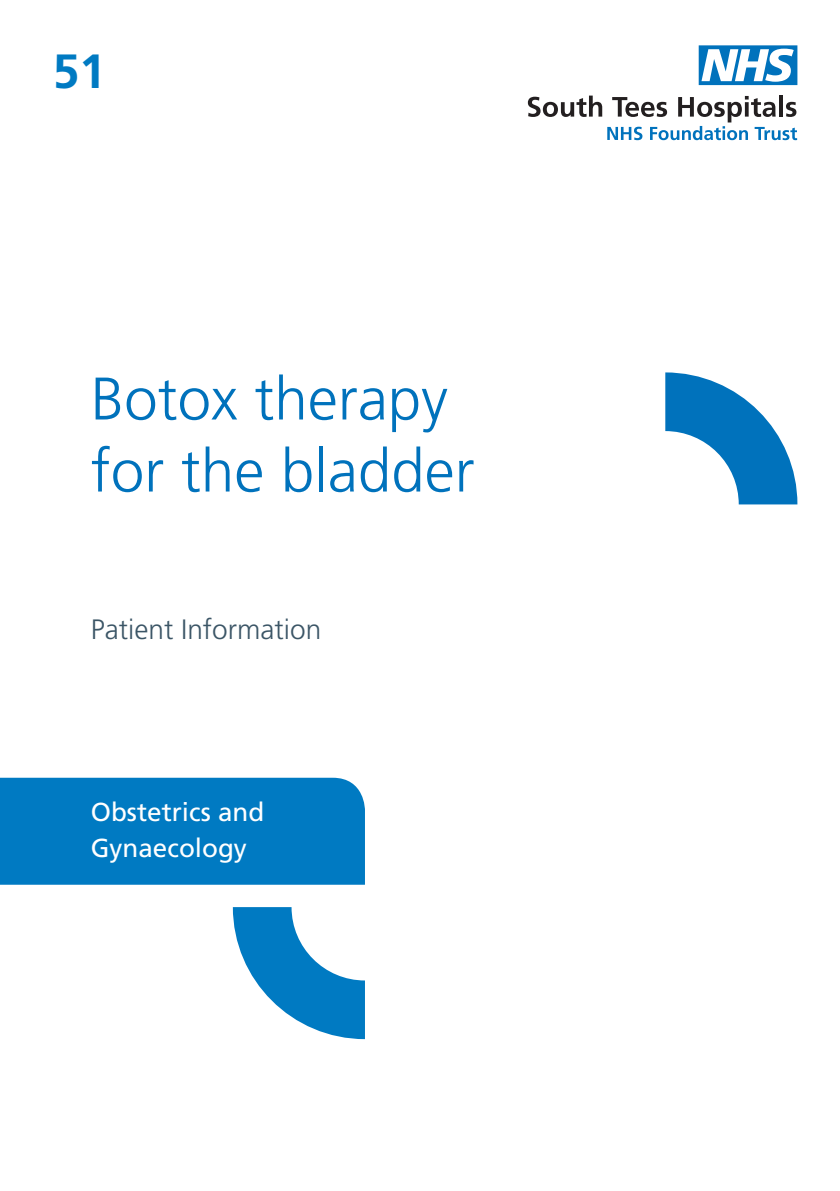
<style>
.page{position:relative;width:840px;height:1191px;background:#fff}
.page>*{position:absolute;margin:0;border:0;box-sizing:border-box;transform-origin:0 0}
.t1{font:300 60px/72px "Frutiger";color:#0072bc}
.t2{font:700 48px "Frutiger";color:#007ac2}
.t3{font:300 28px "Frutiger";color:#3b5566}
.t4{font:26px/36px "Frutiger";color:#fff}
</style>
<div class="page">
<svg style="left:698px;top:45px;width:99px;height:40px"></svg>
<svg style="left:527px;top:96px;width:269px;height:44px"></svg>
<svg style="left:665px;top:372px;width:132px;height:132px"></svg>
<div style="left:0;top:777px;width:365px;height:107px;background:#007ac2"></div>
<svg style="left:233px;top:907px;width:132px;height:132px"></svg>
<p class="t2" style="left:53px;top:43px;width:54px">51</p>
<p class="t1" style="left:91px;top:362px;width:385px">Botox therapy for the bladder</p>
<p class="t3" style="left:91px;top:614px;width:232px">Patient Information</p>
<p class="t4" style="left:91px;top:794px;width:175px">Obstetrics and<br>Gynaecology</p>
</div>
